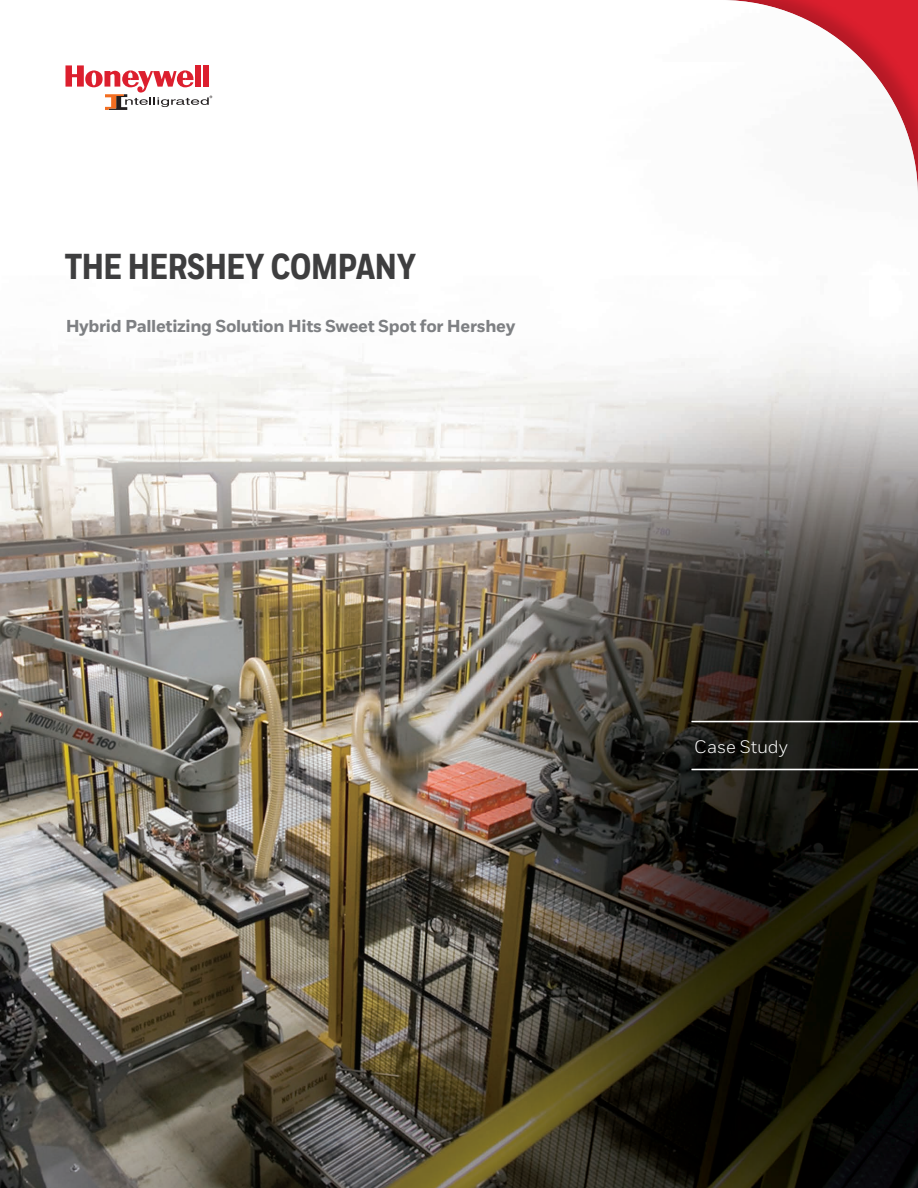
<style>
.page{position:relative;width:918px;height:1188px;background:#fff}
.page>*{position:absolute;margin:0;border:0;box-sizing:border-box;transform-origin:0 0}
.Cover_Title{font:800 36px "Honeywell Cond";letter-spacing:-.01em;color:#3e3e3f}
.Cover__Product_Name{font:18px "Honeywell Sans";letter-spacing:-.005em;color:#fff}
.t1{font:800 17.25px "Honeywell Sans";letter-spacing:-.02em;color:#808285}
</style>
<div class="page">
<img style="left:0;top:96px;width:918px;height:1092px">
<hr style="left:692px;top:721px;width:226px;height:1px;background:#fff">
<hr style="left:692px;top:769px;width:226px;height:1px;background:#fff">
<div style="left:333px;top:0;width:585px;height:585px;background:#231f20;opacity:.2"></div>
<svg style="left:65px;top:65px;width:147px;height:45px"></svg>
<p class="Cover_Title" style="left:65px;top:244px;width:353px">THE HERSHEY COMPANY</p>
<p class="t1" style="left:66px;top:315px;width:451px">Hybrid Palletizing Solution Hits Sweet Spot for Hershey</p>
<p class="Cover__Product_Name" style="left:694px;top:736px;width:95px">Case Study</p>
</div>
